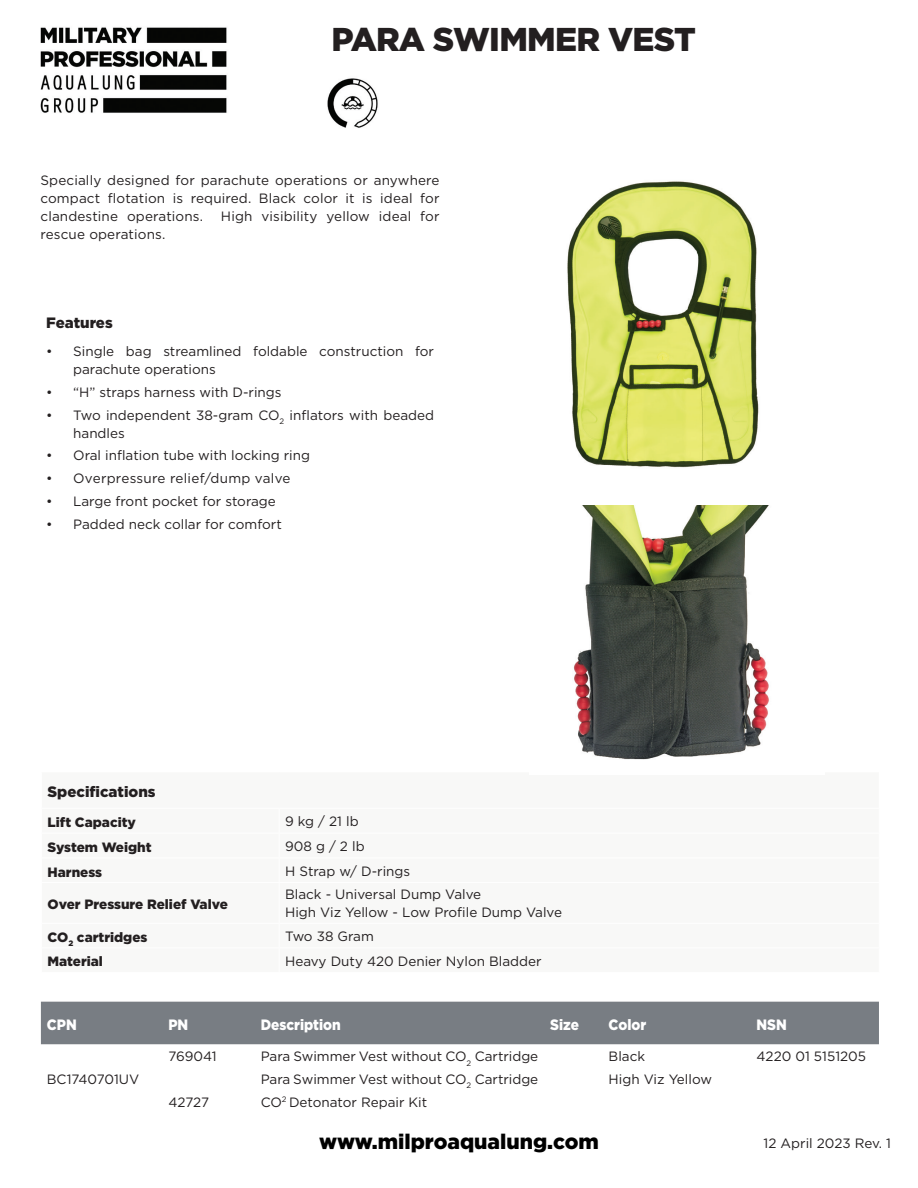
<style>
.page{position:relative;width:918px;height:1188px;background:#fff}
.page>*{position:absolute;margin:0;border:0;box-sizing:border-box;transform-origin:0 0}
.t1{font:900 33px "Gotham";letter-spacing:-.02em;color:#231f20}
.t2{font:900 21px "Gotham";color:#000}
.t3{font:900 15px "Gotham";color:#fff;scale:.91 1}
.t4{font:900 15px "Gotham";color:#231f20}
.t5{font:13.5px/18px "Gotham";color:#231f20}
.t6{font:900 13.5px "Gotham";color:#231f20}
.t7{font:13.5px "Gotham";letter-spacing:.02em;color:#231f20}
</style>
<div class="page">
<img style="left:40px;top:27px;width:187px;height:86px">
<img style="left:567px;top:181px;width:192px;height:287px">
<div style="left:42px;top:772px;width:837px;height:36px;background:#f8f8f7"></div>
<img style="left:327px;top:78px;width:51px;height:50px">
<img style="left:574px;top:506px;width:195px;height:254px">
<div style="left:41px;top:1002px;width:838px;height:42px;background:#787d83"></div>
<h1 class="t1" style="left:331px;top:20px;width:366px">PARA SWIMMER VEST</h1>
<p class="t5" style="left:40px;top:171px;width:401px;text-align:justify">Specially designed for parachute operations or anywhere compact flotation is required. Black color it is ideal for clandestine operations.</p>
<p class="t5" style="left:221px;top:207px;width:220px">High visibility yellow ideal for</p>
<p class="t5" style="left:40px;top:225px;width:126px">rescue operations.</p>
<p class="t4" style="left:46px;top:314px;width:68px">Features</p>
<p class="t5" style="left:73px;top:342px;width:362px;text-indent:-27px">• Single bag streamlined foldable construction for parachute operations</p>
<p class="t5" style="left:46px;top:383px;width:237px">• “H” straps harness with D-rings</p>
<p class="t5" style="left:73px;top:406px;width:362px;text-indent:-27px">• Two independent 38-gram CO<sub>2</sub> inflators with beaded handles</p>
<p class="t5" style="left:46px;top:446px;width:265px">• Oral inflation tube with locking ring</p>
<p class="t7" style="left:46px;top:470px;width:246px">• Overpressure relief/dump valve</p>
<p class="t5" style="left:46px;top:492px;width:231px">• Large front pocket for storage</p>
<p class="t5" style="left:46px;top:515px;width:237px">• Padded neck collar for comfort</p>
<p class="t4" style="left:48px;top:783px;width:110px">Specifications</p>
<p class="t6" style="left:48px;top:814px;width:90px">Lift Capacity</p>
<p class="t5" style="left:285px;top:812px;width:75px">9 kg / 21 lb</p>
<p class="t6" style="left:48px;top:839px;width:106px">System Weight</p>
<p class="t5" style="left:285px;top:837px;width:81px">908 g / 2 lb</p>
<p class="t6" style="left:48px;top:864px;width:56px">Harness</p>
<p class="t5" style="left:285px;top:862px;width:127px">H Strap w/ D-rings</p>
<p class="t6" style="left:48px;top:897px;width:182px">Over Pressure Relief Valve</p>
<p class="t5" style="left:285px;top:885px;width:279px">Black - Universal Dump Valve<br>High Viz Yellow - Low Profile Dump Valve</p>
<p class="t6" style="left:48px;top:929px;width:102px">CO<sub>2</sub> cartridges</p>
<p class="t5" style="left:285px;top:927px;width:90px">Two 38 Gram</p>
<p class="t6" style="left:48px;top:954px;width:57px">Material</p>
<p class="t5" style="left:285px;top:952px;width:258px">Heavy Duty 420 Denier Nylon Bladder</p>
<p class="t3" style="left:47px;top:1016px;width:34px">CPN</p>
<p class="t3" style="left:168px;top:1016px;width:23px">PN</p>
<p class="t3" style="left:261px;top:1016px;width:90px">Description</p>
<p class="t3" style="left:550px;top:1016px;width:33px">Size</p>
<p class="t3" style="left:609px;top:1016px;width:43px">Color</p>
<p class="t3" style="left:757px;top:1016px;width:35px">NSN</p>
<p class="t5" style="left:168px;top:1047px;width:50px">769041</p>
<p class="t5" style="left:261px;top:1047px;width:279px">Para Swimmer Vest without CO<sub>2</sub> Cartridge</p>
<p class="t5" style="left:609px;top:1047px;width:38px">Black</p>
<p class="t5" style="left:757px;top:1047px;width:111px">4220 01 5151205</p>
<p class="t5" style="left:47px;top:1070px;width:94px">BC1740701UV</p>
<p class="t5" style="left:261px;top:1070px;width:279px">Para Swimmer Vest without CO<sub>2</sub> Cartridge</p>
<p class="t5" style="left:609px;top:1070px;width:105px">High Viz Yellow</p>
<p class="t5" style="left:168px;top:1093px;width:42px">42727</p>
<p class="t5" style="left:261px;top:1093px;width:168px">CO<sup>2</sup> Detonator Repair Kit</p>
<h2 class="t2" style="left:319px;top:1130px;width:281px">www.milproaqualung.com</h2>
<p class="t5" style="left:764px;top:1134px;width:129px">12 April 2023 Rev. 1</p>
</div>
